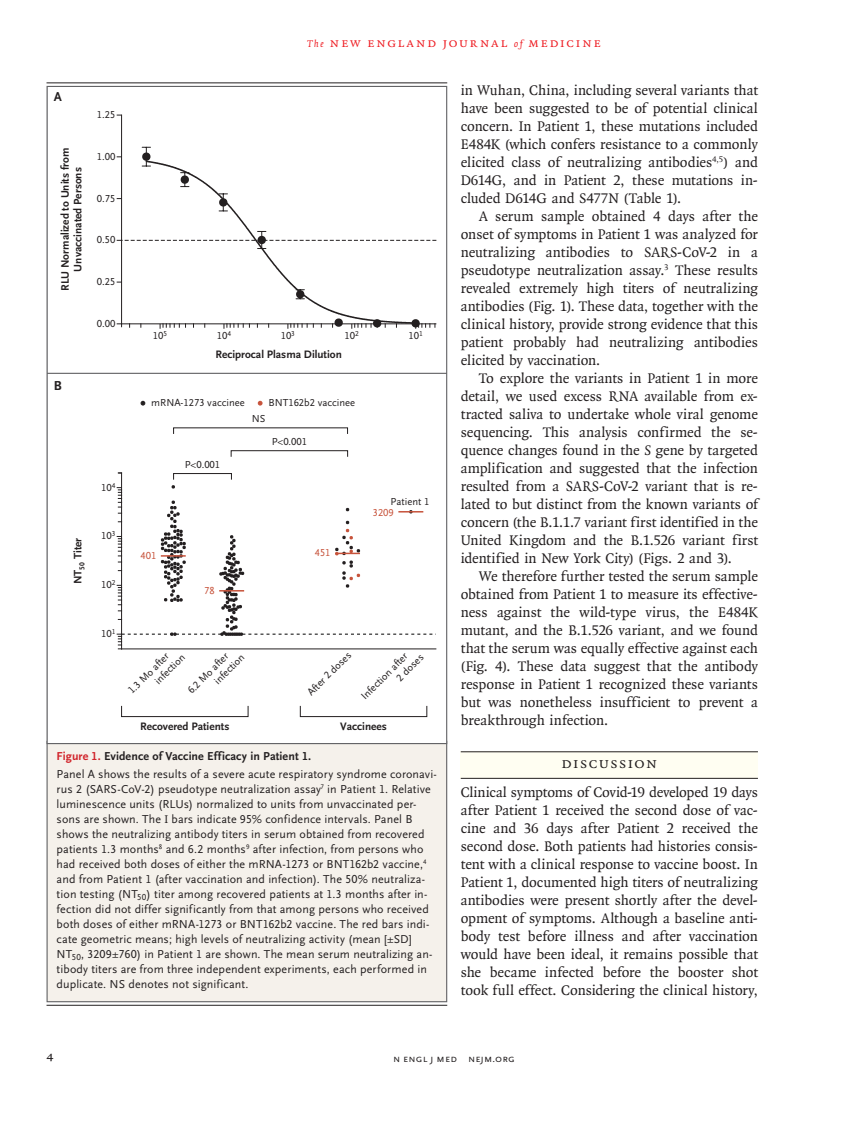
<style>
.page{position:relative;width:851px;height:1134px;background:#fff}
.page>*{position:absolute;margin:0;border:0;box-sizing:border-box;transform-origin:0 0}
.t1{font:15.75px "OTNEJM Quadraat Small Cap";letter-spacing:.075em;color:#231f20}
.t2{font:15px/18px "OTNEJM Quadraat";letter-spacing:-.005em;color:#231f20;text-align:justify}
.t3{font:14.25px "OTNEJM Quadraat Cap";color:#231f20}
.t4{font:13.5px "OTNEJM Quadraat Cap";letter-spacing:.11em;color:#ee1d23}
.t5{font:700 13.5px "OTNEJM Scala Sans LF";color:#231f20}
.t6{font:12px/15px "OTNEJM Scala Sans LF";letter-spacing:.01em;color:#231f20}
.t7{font:700 11.25px/12.8px "OTNEJM Scala Sans LF";color:#231f20;text-align:center}
.t8{font:10.8px "OTNEJM Scala Sans LF Cap";letter-spacing:.01em;color:#231f20}
.t9{font:10.5px/12px "OTNEJM Scala Sans LF";color:#231f20}
.t10{font:10.5px "OTNEJM Scala Sans LF";color:#c7533b}
.s1{font-family:"OTNEJM Quadraat";font-style:italic;font-size:10.5px}
.s2{font-style:italic}
.s3{font-weight:700;color:#d1232a}
.s4{font-weight:700}
.s5{font-family:"OTNEJM Quadraat"}
</style>
<div class="page">
<div style="left:460px;top:751px;width:298px;height:27px;background:#fffef2"></div>
<hr style="left:460px;top:778px;width:298px;height:1px;background:#231f20">
<hr style="left:460px;top:751px;width:298px;height:1px;background:#231f20">
<hr style="left:46px;top:1005px;width:401px;height:1px;background:#231f20">
<hr style="left:46px;top:82px;width:401px;height:1px;background:#231f20">
<div style="left:47px;top:741px;width:399px;height:261px;background:#f5f1eb"></div>
<svg style="left:48px;top:114px;width:397px;height:628px"></svg>
<hr style="left:121px;top:115px;width:1px;height:209px;background:#231f20">
<hr style="left:122px;top:323px;width:314px;height:1px;background:#231f20">
<svg style="left:117px;top:323px;width:5px;height:4px"></svg>
<hr style="left:47px;top:373px;width:399px;height:1px;background:#636366">
<svg style="left:141px;top:401px;width:4px;height:4px"></svg>
<svg style="left:258px;top:401px;width:4px;height:4px"></svg>
<hr style="left:121px;top:473px;width:1px;height:176px;background:#231f20">
<hr style="left:122px;top:649px;width:314px;height:1px;background:#231f20">
<div style="left:121px;top:706px;width:127px;height:11px;border:1px solid #231f20"></div>
<div style="left:300px;top:706px;width:127px;height:11px;border:1px solid #231f20"></div>
<svg style="left:117px;top:485px;width:319px;height:164px"></svg>
<hr style="left:219px;top:590px;width:25px;height:2px;background:#c7533b">
<div style="left:173px;top:473px;width:59px;height:7px;border:1px solid #231f20"></div>
<div style="left:231px;top:450px;width:117px;height:7px;border:1px solid #231f20"></div>
<svg style="left:287px;top:324px;width:27px;height:5px"></svg>
<svg style="left:223px;top:324px;width:27px;height:5px"></svg>
<svg style="left:160px;top:324px;width:26px;height:5px"></svg>
<svg style="left:145px;top:160px;width:272px;height:164px"></svg>
<svg style="left:411px;top:319px;width:24px;height:10px"></svg>
<svg style="left:351px;top:319px;width:35px;height:10px"></svg>
<svg style="left:332px;top:318px;width:11px;height:9px"></svg>
<svg style="left:295px;top:289px;width:10px;height:10px"></svg>
<svg style="left:117px;top:231px;width:319px;height:18px"></svg>
<svg style="left:219px;top:194px;width:9px;height:18px"></svg>
<svg style="left:180px;top:172px;width:9px;height:15px"></svg>
<svg style="left:142px;top:147px;width:9px;height:20px"></svg>
<p class="t4" style="left:307px;top:35px;width:295px"><span class="s1">The</span> new england journal <span class="s1">of</span> medicine</p>
<p class="t2" style="left:460px;top:81px;width:299px">in Wuhan, China, including several variants that have been suggested to be of potential clinical concern. In Patient 1, these mutations included E484K (which confers resistance to a commonly elicited class of neutralizing antibodies<sup>4,5</sup>) and D614G, and in Patient 2, these mutations in&shy;cluded D614G and S477N (Table 1).</p>
<p class="t2" style="left:460px;top:207px;width:299px;text-indent:18px">A serum sample obtained 4 days after the onset of symptoms in Patient 1 was analyzed for neutralizing antibodies to SARS-CoV-2 in a pseudotype neutralization assay.<sup>3</sup> These results revealed extremely high titers of neutralizing antibodies (Fig. 1). These data, together with the clinical history, provide strong evidence that this patient probably had neutralizing antibodies elicited by vaccination.</p>
<p class="t2" style="left:461px;top:369px;width:299px;text-indent:18px">To explore the variants in Patient 1 in more detail, we used excess RNA available from ex&shy;tracted saliva to undertake whole viral genome sequencing. This analysis confirmed the se&shy;quence changes found in the <span class="s2">S</span> gene by targeted amplification and suggested that the infection resulted from a SARS-CoV-2 variant that is re&shy;lated to but distinct from the known variants of concern (the B.1.1.7 variant first identified in the United Kingdom and the B.1.526 variant first identified in New York City) (Figs. 2 and 3).</p>
<p class="t2" style="left:461px;top:567px;width:299px;text-indent:18px">We therefore further tested the serum sample obtained from Patient 1 to measure its effective&shy;ness against the wild-type virus, the E484K mutant, and the B.1.526 variant, and we found that the serum was equally effective against each (Fig. 4). These data suggest that the antibody response in Patient 1 recognized these variants but was nonetheless insufficient to prevent a breakthrough infection.</p>
<p class="t1" style="left:561px;top:754px;width:98px">Discussion</p>
<p class="t2" style="left:460px;top:783px;width:299px">Clinical symptoms of Covid-19 developed 19 days after Patient 1 received the second dose of vac&shy;cine and 36 days after Patient 2 received the second dose. Both patients had histories consis&shy;tent with a clinical response to vaccine boost. In Patient 1, documented high titers of neutralizing antibodies were present shortly after the devel&shy;opment of symptoms. Although a baseline anti&shy;body test before illness and after vaccination would have been ideal, it remains possible that she became infected before the booster shot took full effect. Considering the clinical history,</p>
<p class="t5" style="left:54px;top:90px;width:10px">A</p>
<p class="t9" style="left:97px;top:109px;width:20px">1.25</p>
<p class="t7" style="left:59px;top:291px;width:145px;rotate:-90deg">RLU Normalized to Units from<br>Unvaccinated Persons</p>
<p class="t9" style="left:97px;top:151px;width:20px">1.00</p>
<p class="t9" style="left:97px;top:192px;width:20px">0.75</p>
<p class="t9" style="left:97px;top:234px;width:20px">0.50</p>
<p class="t9" style="left:97px;top:276px;width:20px">0.25</p>
<p class="t9" style="left:97px;top:318px;width:20px">0.00</p>
<p class="t9" style="left:153px;top:330px;width:16px">10<sup>5</sup></p>
<p class="t9" style="left:217px;top:330px;width:16px">10<sup>4</sup></p>
<p class="t9" style="left:281px;top:330px;width:16px">10<sup>3</sup></p>
<p class="t9" style="left:344px;top:330px;width:16px">10<sup>2</sup></p>
<p class="t9" style="left:408px;top:330px;width:16px">10<sup>1</sup></p>
<p class="t7" style="left:215px;top:348px;width:128px">Reciprocal Plasma Dilution</p>
<p class="t5" style="left:54px;top:378px;width:10px">B</p>
<p class="t9" style="left:151px;top:397px;width:95px">mRNA-1273 vaccinee</p>
<p class="t9" style="left:268px;top:397px;width:88px">BNT162b2 vaccinee</p>
<p class="t9" style="left:252px;top:413px;width:15px">NS</p>
<p class="t9" style="left:272px;top:436px;width:37px">P&lt;0.001</p>
<p class="t9" style="left:185px;top:459px;width:37px">P&lt;0.001</p>
<p class="t9" style="left:101px;top:481px;width:16px">10<sup>4</sup></p>
<p class="t9" style="left:390px;top:496px;width:40px">Patient 1</p>
<p class="t10" style="left:373px;top:507px;width:23px">3209</p>
<p class="t9" style="left:101px;top:530px;width:16px">10<sup>3</sup></p>
<p class="t7" style="left:72px;top:584px;width:48px;rotate:-90deg">NT<sub>50</sub> Titer</p>
<p class="t10" style="left:315px;top:547px;width:17px">451</p>
<p class="t10" style="left:140px;top:550px;width:17px">401</p>
<p class="t9" style="left:101px;top:579px;width:16px">10<sup>2</sup></p>
<p class="t10" style="left:204px;top:585px;width:12px">78</p>
<p class="t9" style="left:101px;top:628px;width:16px">10<sup>1</sup></p>
<p class="t9" style="left:203px;top:670px;width:40px;text-indent:-25px;rotate:-45deg">6.2 Mo after infection</p>
<p class="t9" style="left:305px;top:690px;width:59px;rotate:-45deg">After 2 doses</p>
<p class="t9" style="left:385px;top:667px;width:35px;text-indent:-38px;rotate:-45deg">Infection after<br>2 doses</p>
<p class="t7" style="left:140px;top:720px;width:91px">Recovered Patients</p>
<p class="t7" style="left:340px;top:720px;width:48px">Vaccinees</p>
<p class="t9" style="left:144px;top:670px;width:40px;text-indent:-25px;rotate:-45deg">1.3 Mo after infection</p>
<p class="t6" style="left:57px;top:747px;width:382px;line-height:18px"><span class="s3">Figure 1.</span> <span class="s4">Evidence of Vaccine Efficacy in Patient 1.<br></span>Panel A shows the results of a severe acute respiratory syndrome coronavi-</p>
<p class="t6" style="left:57px;top:782px;width:377px">rus 2 (SARS-CoV-2) pseudotype neutralization assay<sup>7</sup> in Patient 1. Relative luminescence units (RLUs) normalized to units from unvaccinated per&shy;sons are shown. The <span class="s5">I</span> bars indicate 95% confidence intervals. Panel B shows the neutralizing antibody titers in serum obtained from recovered patients 1.3 months<sup>8</sup> and 6.2 months<sup>9</sup> after infection, from persons who had received both doses of either the mRNA-1273 or BNT162b2 vaccine,<sup>4 </sup>and from Patient 1 (after vaccination and infection). The 50% neutraliza&shy;tion testing (NT<sub>50</sub>) titer among recovered patients at 1.3 months after in&shy;fection did not differ significantly from that among persons who received both doses of either mRNA-1273 or BNT162b2 vaccine. The red bars indi&shy;cate geometric means; high levels of neutralizing activity (mean [±SD] NT<sub>50</sub>, 3209±760) in Patient 1 are shown. The mean serum neutralizing an&shy;tibody titers are from three independent experiments, each performed in duplicate. NS denotes not significant.</p>
<p class="t3" style="left:46px;top:1048px;width:9px">4</p>
<p class="t8" style="left:393px;top:1053px;width:123px">n engl j med nejm.org</p>
</div>
